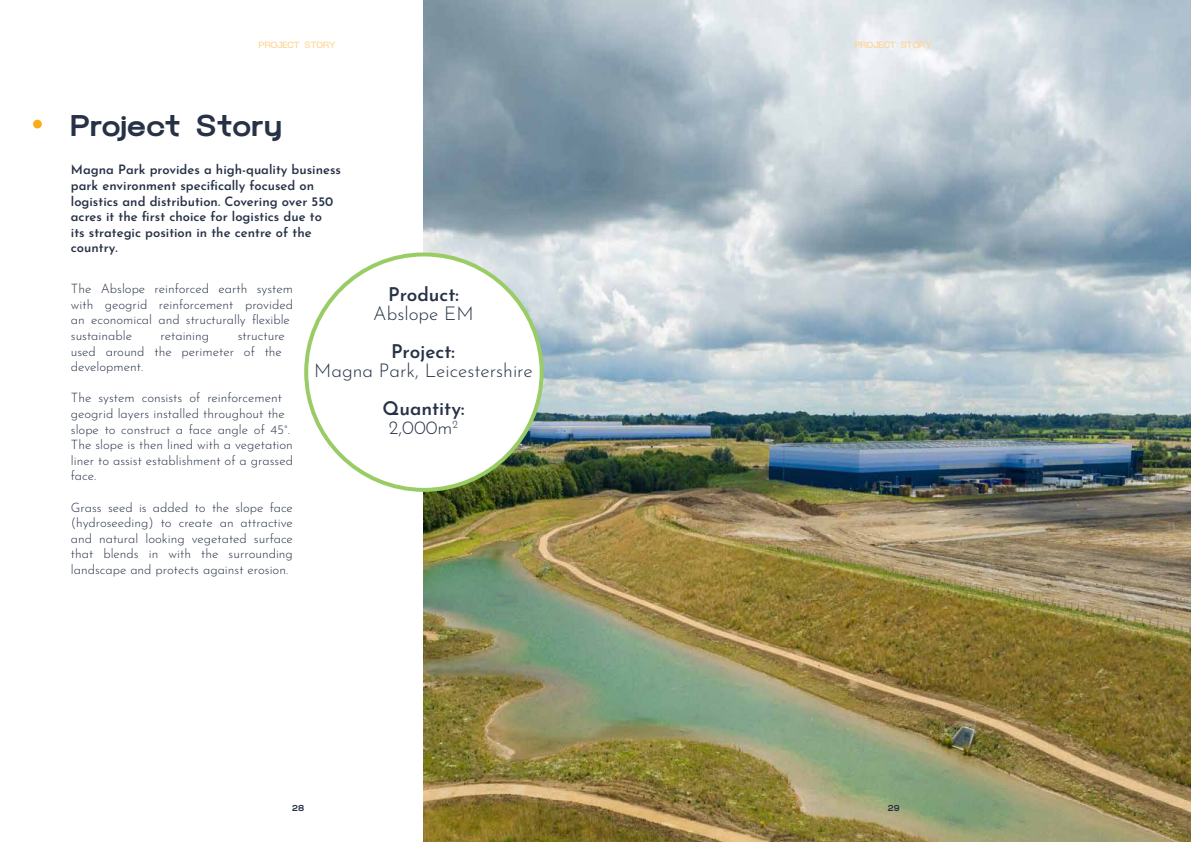
<style>
.page{position:relative;width:1191px;height:842px;background:#fff}
.page>*{position:absolute;margin:0;border:0;box-sizing:border-box;transform-origin:0 0}
.t1{font:800 30px "Clover Grotesk";color:#273247}
.t2{font:300 19px "Josefin Sans";color:#273247}
.t3{font:600 19px/19px "Josefin Sans";color:#273247;text-align:center}
.t4{font:300 13px/15.6px "Josefin Sans";color:#273247}
.t5{font:600 13px/15.6px "Josefin Sans";color:#273247}
.t6{font:500 9px "Clover Grotesk";letter-spacing:-.015em;color:#ffd38e}
.t7{font:800 9px "Clover Grotesk";color:#273247}
.s1{font-weight:300}
</style>
<div class="page">
<img style="left:424px;top:0;width:767px;height:842px">
<div style="left:33px;top:120px;width:9px;height:8px;background:#fbad18;border-radius:50%"></div>
<div style="left:306px;top:254px;width:235px;height:236px;background:#fff;border-radius:50%"></div>
<p class="t6" style="left:259px;top:40px;width:79px">PROJECT STORY</p>
<p class="t6" style="left:855px;top:40px;width:79px">PROJECT STORY</p>
<h1 class="t1" style="left:71px;top:109px;width:213px">Project Story</h1>
<p class="t5" style="left:71px;top:160px;width:272px">Magna Park provides a high-quality business park environment specifically focused on logistics and distribution. Covering over 550 acres it the first choice for logistics due to<br>its strategic position in the centre of the country.</p>
<p class="t4" style="left:71px;top:280px;width:224px">The Abslope reinforced earth system with geogrid reinforcement provided an economical and structurally flexible sustainable</p>
<p class="t4" style="left:161px;top:326px;width:50px">retaining</p>
<p class="t4" style="left:71px;top:326px;width:216px;text-indent:167px">structure used around the perimeter of the development.</p>
<p class="t4" style="left:71px;top:389px;width:224px">The system consists of reinforcement geogrid layers installed throughout the slope to construct a face angle of 45°.<br>The slope is then lined with a vegetation liner to assist establishment of a grassed face.</p>
<p class="t4" style="left:71px;top:498px;width:224px;text-align:justify">Grass seed is added to the slope face (hydroseeding) to create an attractive and natural looking vegetated surface that blends in with the surrounding landscape and protects against erosion.</p>
<h2 class="t3" style="left:388px;top:283px;width:72px">Product:</h2>
<h2 class="t2" style="left:373px;top:299px;width:102px">Abslope EM</h2>
<h2 class="t3" style="left:391px;top:340px;width:65px">Project:</h2>
<h2 class="t2" style="left:314px;top:356px;width:220px">Magna Park, Leicestershire</h2>
<h2 class="t3" style="left:382px;top:397px;width:84px">Quantity:<br><span class="s1">2,000m</span><sup>2</sup></h2>
<p class="t7" style="left:292px;top:803px;width:13px">28</p>
<p class="t7" style="left:888px;top:803px;width:13px">29</p>
</div>
